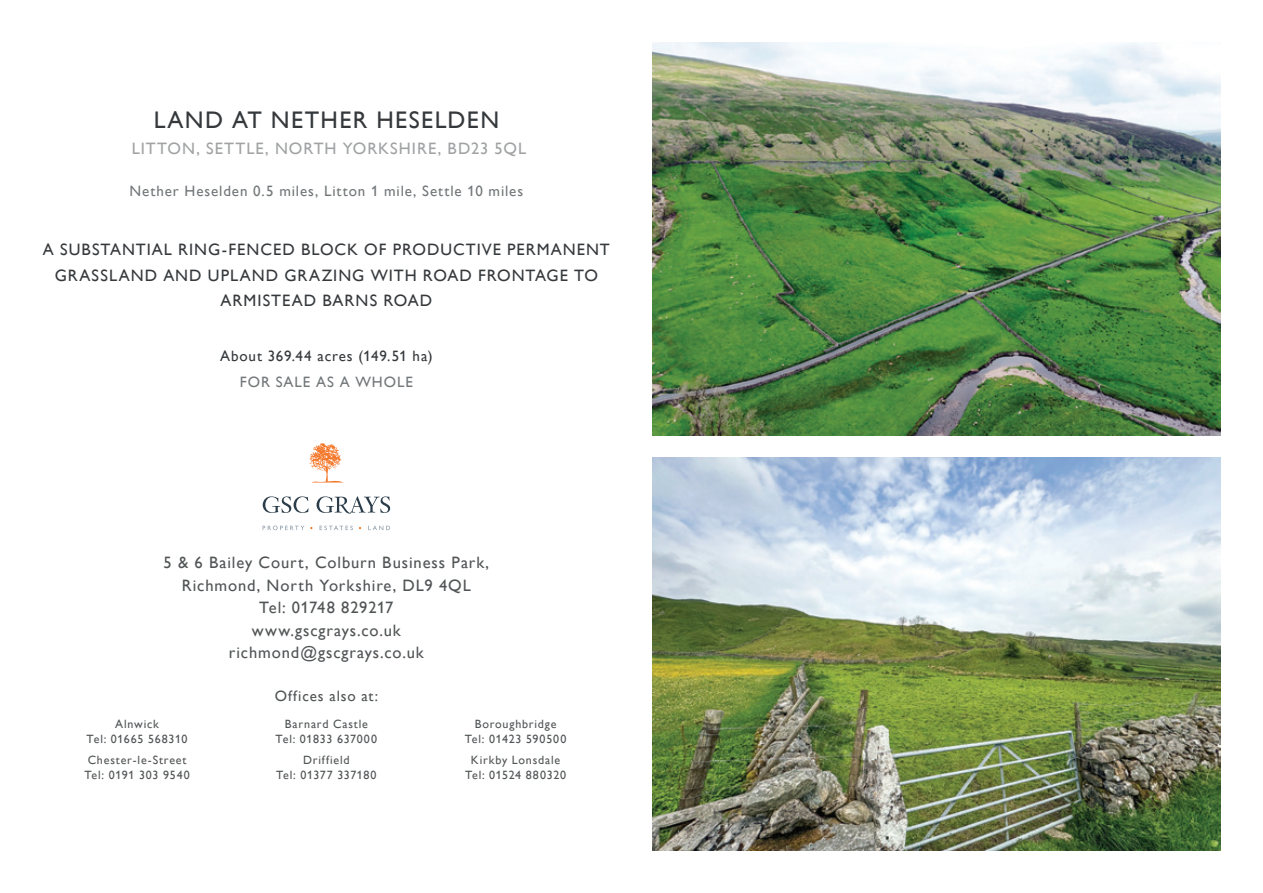
<style>
.page{position:relative;width:1263px;height:893px;background:#fff}
.page>*{position:absolute;margin:0;border:0;box-sizing:border-box;transform-origin:0 0}
._03_Name{font:24px "Gill Alt One";letter-spacing:.06em;color:#36393c}
._08_Office_Address{font:16.5px/22.5px "Gill Alt One";letter-spacing:.055em;color:#515455;text-align:center}
._05_Strapline{font:16.5px/25.5px "Gill Alt One";letter-spacing:.06em;color:#36393c;text-align:center}
._04_Address{font:16.5px "Gill Alt One";letter-spacing:.06em;color:#a0a2a3}
._07_Summary{font:15px "Gill Alt One";letter-spacing:.065em;color:#737779}
._07_Summary-2{font:15px "Gill Alt One";letter-spacing:.055em;color:#36393c}
._09_Other_Offices{font:15px "Gill Alt One";letter-spacing:.06em;color:#515455}
._10_GSC_Grays_Offices{font:12px/15px "Gill Alt One";letter-spacing:.065em;color:#515455;text-align:center}
</style>
<div class="page">
<img style="left:653px;top:457px;width:567px;height:393px">
<img style="left:653px;top:43px;width:567px;height:393px">
<svg style="left:263px;top:496px;width:45px;height:17px"></svg>
<svg style="left:317px;top:496px;width:73px;height:18px"></svg>
<svg style="left:263px;top:526px;width:41px;height:4px"></svg>
<svg style="left:320px;top:526px;width:33px;height:4px"></svg>
<svg style="left:368px;top:526px;width:22px;height:4px"></svg>
<svg style="left:309px;top:443px;width:33px;height:39px"></svg>
<p class="_03_Name" style="left:154px;top:106px;width:347px">LAND AT NETHER HESELDEN</p>
<p class="_04_Address" style="left:132px;top:139px;width:396px">LITTON, SETTLE, NORTH YORKSHIRE, BD23 5QL</p>
<p class="_07_Summary" style="left:130px;top:182px;width:395px">Nether Heselden 0.5 miles, Litton 1 mile, Settle 10 miles</p>
<p class="_05_Strapline" style="left:43px;top:237px;width:569px">A SUBSTANTIAL RING-FENCED BLOCK OF PRODUCTIVE PERMANENT<br>GRASSLAND AND UPLAND GRAZING WITH ROAD FRONTAGE TO<br>ARMISTEAD BARNS ROAD</p>
<p class="_07_Summary-2" style="left:220px;top:348px;width:214px">About 369.44 acres (149.51 ha)</p>
<p class="_07_Summary" style="left:240px;top:373px;width:175px">FOR SALE AS A WHOLE</p>
<p class="_08_Office_Address" style="left:164px;top:551px;width:327px">5 &amp; 6 Bailey Court, Colburn Business Park,<br>Richmond, North Yorkshire, DL9 4QL<br>Tel: 01748 829217</p>
<p class="_08_Office_Address" style="left:252px;top:619px;width:150px">www.gscgrays.co.uk</p>
<p class="_08_Office_Address" style="left:229px;top:641px;width:196px">richmond@gscgrays.co.uk</p>
<p class="_09_Other_Offices" style="left:275px;top:687px;width:105px">Offices also at:</p>
<p class="_10_GSC_Grays_Offices" style="left:87px;top:716px;width:102px">Alnwick<br>Tel: 01665 568310</p>
<p class="_10_GSC_Grays_Offices" style="left:285px;top:716px;width:85px">Barnard Castle</p>
<p class="_10_GSC_Grays_Offices" style="left:276px;top:731px;width:103px">Tel: 01833 637000</p>
<p class="_10_GSC_Grays_Offices" style="left:475px;top:716px;width:83px">Boroughbridge</p>
<p class="_10_GSC_Grays_Offices" style="left:465px;top:731px;width:103px">Tel: 01423 590500</p>
<p class="_10_GSC_Grays_Offices" style="left:84px;top:753px;width:107px;text-align:left">Chester-le-Street<br>Tel: 0191 303 9540</p>
<p class="_10_GSC_Grays_Offices" style="left:276px;top:753px;width:102px">Driffield<br>Tel: 01377 337180</p>
<p class="_10_GSC_Grays_Offices" style="left:465px;top:753px;width:103px">Kirkby Lonsdale<br>Tel: 01524 880320</p>
</div>
